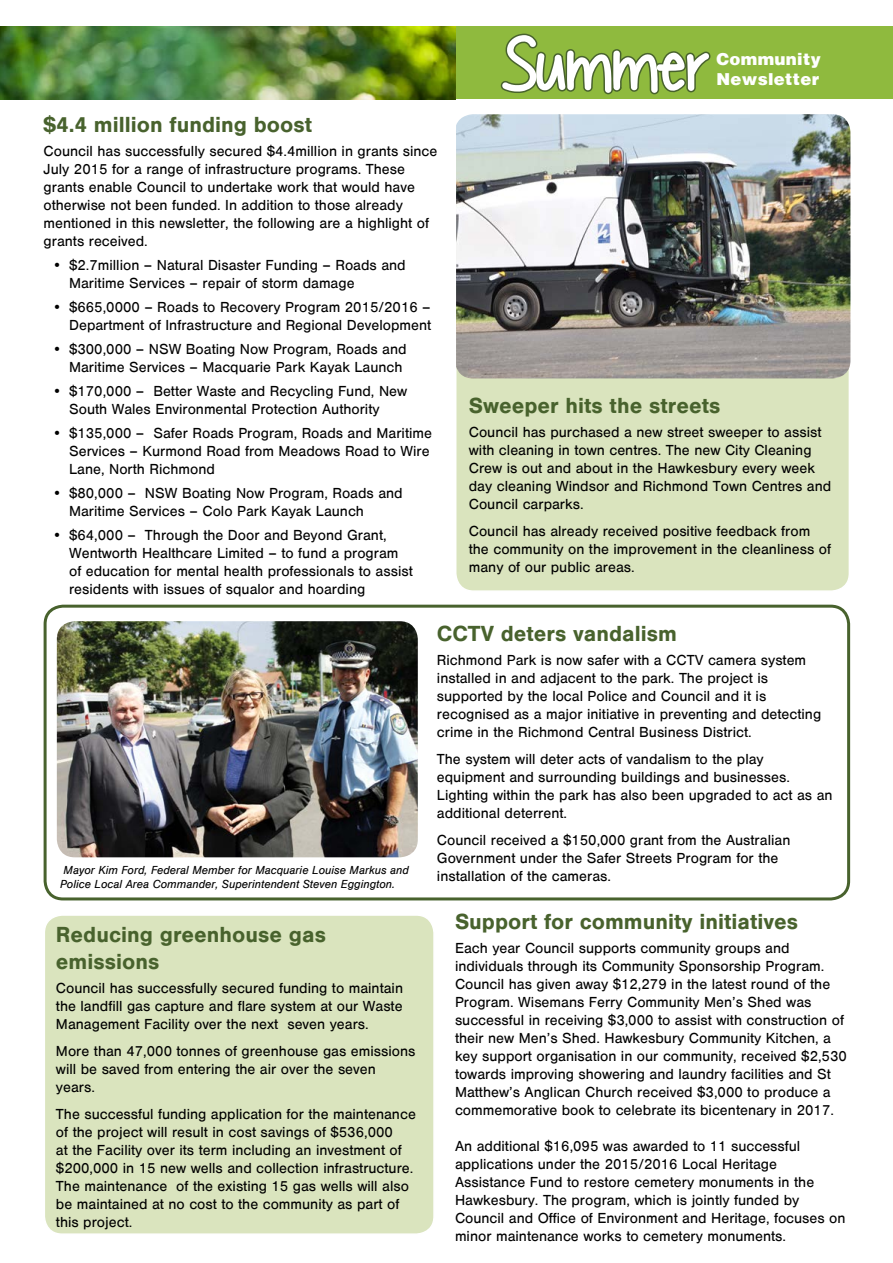
<style>
.page{position:relative;width:893px;height:1263px;background:#fff}
.page>*{position:absolute;margin:0;border:0;box-sizing:border-box;transform-origin:0 0}
.t1{font:97.5px "Chocolate Covered Raindrops";color:#fff}
.t2{font:700 22.5px/27px "Nimbus San";color:#48622d}
.t3{font:16.5px/19.8px "Switzerland Black Plain";letter-spacing:.02em;color:#fff}
.t4{font:15px/18px "Nimbus San";color:#000}
.t5{font:italic 12px/14.4px "Nimbus San";color:#000}
</style>
<div class="page">
<div style="left:0;top:26px;width:893px;height:73px;background:#8fba3e"></div>
<img style="left:0;top:27px;width:455px;height:72px">
<svg style="left:500px;top:33px;width:211px;height:62px"></svg>
<div style="left:456px;top:115px;width:393px;height:476px;background:#dae4be;border-radius:18px"></div>
<img style="left:456px;top:114px;width:394px;height:264px">
<div style="left:44px;top:605px;width:806px;height:295px;border:3px solid #48622d;border-radius:18px"></div>
<img style="left:57px;top:621px;width:361px;height:236px">
<div style="left:44px;top:915px;width:390px;height:319px;background:#dae4be;border-radius:18px"></div>
<div style="left:44px;top:914px;width:391px;height:321px;border:2px solid #fff;border-radius:18px"></div>
<h2 class="t2" style="left:44px;top:111px;width:270px">$4.4 million funding boost</h2>
<p class="t4" style="left:44px;top:142px;width:395px">Council has successfully secured $4.4million in grants since July 2015 for a range of infrastructure programs. These grants enable Council to undertake work that would have otherwise not been funded. In addition to those already mentioned in this newsletter, the following are a highlight of grants received.</p>
<p class="t4" style="left:69px;top:256px;width:338px;text-indent:-17px">• $2.7million – Natural Disaster Funding – Roads and<br>Maritime Services – repair of storm damage</p>
<p class="t4" style="left:52px;top:298px;width:381px;text-align:right">• $665,0000 – Roads to Recovery Program 2015/2016 –<br>Department of Infrastructure and Regional Development</p>
<p class="t4" style="left:52px;top:340px;width:356px;text-align:right">• $300,000 – NSW Boating Now Program, Roads and<br>Maritime Services – Macquarie Park Kayak Launch</p>
<p class="t4" style="left:69px;top:382px;width:340px;text-indent:-17px">• $170,000 – Better Waste and Recycling Fund, New<br>South Wales Environmental Protection Authority</p>
<p class="t4" style="left:69px;top:424px;width:364px;text-indent:-17px">• $135,000 – Safer Roads Program, Roads and Maritime<br>Services – Kurmond Road from Meadows Road to Wire<br>Lane, North Richmond</p>
<p class="t4" style="left:69px;top:484px;width:335px;text-indent:-17px">• $80,000 – NSW Boating Now Program, Roads and<br>Maritime Services – Colo Park Kayak Launch</p>
<p class="t4" style="left:69px;top:526px;width:345px;text-indent:-17px">• $64,000 – Through the Door and Beyond Grant, Wentworth Healthcare Limited – to fund a program of education for mental health professionals to assist residents with issues of squalor and hoarding</p>
<h1 class="t1" style="left:484px;top:20px;width:209px">Summer</h1>
<p class="t3" style="left:716px;top:49px;width:106px">Community<br>Newsletter</p>
<h2 class="t2" style="left:469px;top:393px;width:253px">Sweeper hits the streets</h2>
<p class="t4" style="left:469px;top:424px;width:364px">Council has purchased a new street sweeper to assist with cleaning in town centres. The new City Cleaning Crew is out and about in the Hawkesbury every week day cleaning Windsor and Richmond Town Centres and Council carparks.</p>
<p class="t4" style="left:469px;top:523px;width:364px">Council has already received positive feedback from the community on the improvement in the cleanliness of many of our public areas.</p>
<p class="t5" style="left:60px;top:863px;width:350px;text-indent:4px">Mayor Kim Ford, Federal Member for Macquarie Louise Markus and<br>Police Local Area Commander, Superintendent Steven Eggington.</p>
<h2 class="t2" style="left:56px;top:921px;width:271px">Reducing greenhouse gas emissions</h2>
<p class="t4" style="left:56px;top:979px;width:349px;text-align:justify">Council has successfully secured funding to maintain the landfill gas capture and flare system at our Waste Management Facility over the next seven years.</p>
<p class="t4" style="left:56px;top:1042px;width:361px">More than 47,000 tonnes of greenhouse gas emissions will be saved from entering the air over the seven years.</p>
<p class="t4" style="left:56px;top:1105px;width:361px">The successful funding application for the maintenance of the project will result in cost savings of $536,000<br>at the Facility over its term including an investment of $200,000 in 15 new wells and collection infrastructure.<br>The maintenance of the existing 15 gas wells will also be maintained at no cost to the community as part of this project.</p>
<h2 class="t2" style="left:437px;top:620px;width:242px">CCTV deters vandalism</h2>
<p class="t4" style="left:437px;top:651px;width:386px">Richmond Park is now safer with a CCTV camera system installed in and adjacent to the park. The project is supported by the local Police and Council and it is recognised as a major initiative in preventing and detecting crime in the Richmond Central Business District.</p>
<p class="t4" style="left:437px;top:750px;width:397px">The system will deter acts of vandalism to the play equipment and surrounding buildings and businesses.<br>Lighting within the park has also been upgraded to act as an additional deterrent.</p>
<p class="t4" style="left:437px;top:831px;width:355px">Council received a $150,000 grant from the Australian<br>Government under the Safer Streets Program for the installation of the cameras.</p>
<h2 class="t2" style="left:455px;top:908px;width:345px">Support for community initiatives</h2>
<p class="t4" style="left:455px;top:939px;width:393px">Each year Council supports community groups and individuals through its Community Sponsorship Program.<br>Council has given away $12,279 in the latest round of the Program. Wisemans Ferry Community Men’s Shed was successful in receiving $3,000 to assist with construction of their new Men’s Shed. Hawkesbury Community Kitchen, a key support organisation in our community, received $2,530 towards improving showering and laundry facilities and St Matthew’s Anglican Church received $3,000 to produce a commemorative book to celebrate its bicentenary in 2017.</p>
<p class="t4" style="left:455px;top:1137px;width:392px">An additional $16,095 was awarded to 11 successful applications under the 2015/2016 Local Heritage Assistance Fund to restore cemetery monuments in the Hawkesbury. The program, which is jointly funded by Council and Office of Environment and Heritage, focuses on minor maintenance works to cemetery monuments.</p>
</div>
